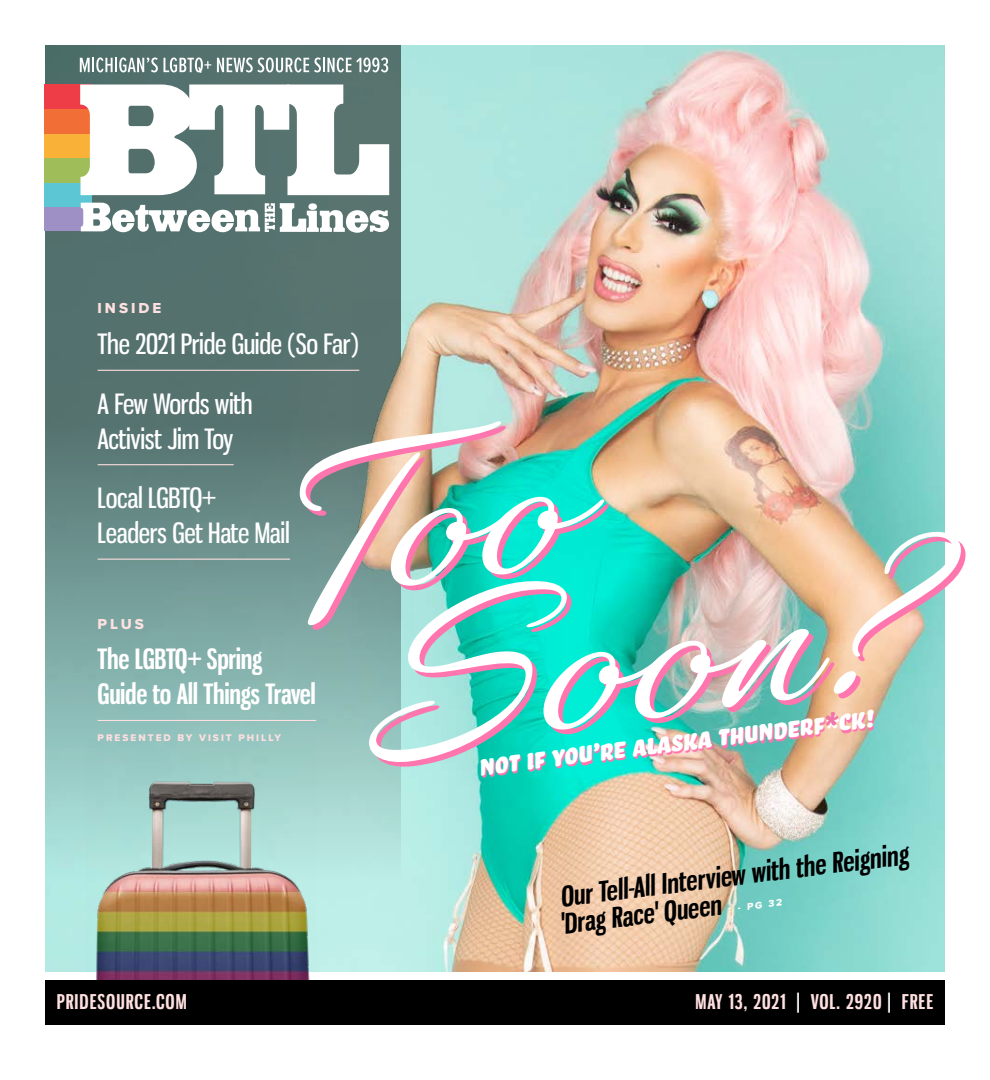
<style>
.page{position:relative;width:990px;height:1080px;background:#fff}
.page>*{position:absolute;margin:0;border:0;box-sizing:border-box;transform-origin:0 0}
.t1{font:700 196.5px/161.4px "Gautreaux";color:#fff}
.t2{font:30px "Bello Caps Pro";color:#fff}
.t3{font:27.5px/59.5px "Gnuolane Rg";letter-spacing:-.01em;color:#fff}
.t4{font:700 27.5px/27.5px "Gnuolane Rg";color:#000}
.t5{font:700 27.5px/35px "Gnuolane Rg";letter-spacing:-.01em;color:#fff}
.t6{font:700 20px "Gnuolane Rg";letter-spacing:.05em;color:#ffe0e0}
.t7{font:15px "Proxima Nova Extrabld";letter-spacing:.2em;color:#ffe0e0}
.t8{font:10px "Proxima Nova Extrabld";letter-spacing:.2em;color:#ffe0e0}
.t9{font:10px "Proxima Nova Extrabld";color:#fff}
.s1{color:#f175a9}
.s2{color:#fff}
</style>
<div class="page">
<img style="left:400px;top:45px;width:545px;height:926px">
<div style="left:45px;top:980px;width:900px;height:45px;background:#000"></div>
<svg style="left:45px;top:45px;width:355px;height:927px;background:#719692"></svg>
<hr style="left:98px;top:370px;width:261px;height:1px;background:#ffe0e0">
<hr style="left:98px;top:464px;width:136px;height:1px;background:#ffe0e0">
<hr style="left:98px;top:559px;width:192px;height:1px;background:#ffe0e0">
<hr style="left:98px;top:720px;width:218px;height:1px;background:#ffe0e0">
<div style="left:45px;top:207px;width:47px;height:24px;background:#9e90c5"></div>
<div style="left:45px;top:182px;width:47px;height:25px;background:#5dc6d5"></div>
<div style="left:45px;top:158px;width:47px;height:25px;background:#9fbd58"></div>
<div style="left:45px;top:133px;width:47px;height:25px;background:#fab138"></div>
<div style="left:45px;top:109px;width:47px;height:25px;background:#f26e37"></div>
<div style="left:45px;top:85px;width:47px;height:24px;background:#ee3d47"></div>
<svg style="left:80px;top:85px;width:309px;height:110px"></svg>
<svg style="left:81px;top:203px;width:308px;height:30px"></svg>
<svg style="left:80px;top:57px;width:78px;height:15px"></svg>
<svg style="left:164px;top:58px;width:47px;height:15px"></svg>
<svg style="left:217px;top:57px;width:171px;height:15px"></svg>
<img style="left:87px;top:738px;width:230px;height:242px">
<img style="left:353px;top:302px;width:61px;height:327px">
<p class="t7" style="left:98px;top:297px;width:65px">INSIDE</p>
<p class="t3" style="left:98px;top:314px;width:263px">The 2021 Pride Guide (So Far)<br>A Few Words with</p>
<p class="t3" style="left:98px;top:409px;width:137px">Activist Jim Toy<br>Local LGBTQ+</p>
<p class="t3" style="left:98px;top:503px;width:194px">Leaders Get Hate Mail</p>
<h1 class="t1" style="left:256px;top:451px;width:607px;rotate:-7deg">Too<br>Soon?</h1>
<p class="t7" style="left:98px;top:612px;width:48px">PLUS</p>
<p class="t5" style="left:98px;top:641px;width:220px">The LGBTQ+ Spring<br>Guide to All Things Travel</p>
<p class="t8" style="left:98px;top:730px;width:185px">PRESENTED BY VISIT PHILLY</p>
<p class="t2" style="left:476px;top:749px;width:399px;rotate:-7deg">Not if You’re alaska THUNDERF<span class="s1">*</span>CK!</p>
<p class="t4" style="left:555px;top:883px;width:355px;rotate:-7deg">Our Tell-All Interview with the Reigning 'Drag Race' Queen</p>
<p class="t9" style="left:737px;top:900px;width:46px;rotate:-7deg">- PG 32</p>
<p class="t6" style="left:57px;top:990px;width:131px">PRIDESOURCE.COM</p>
<p class="t6" style="left:695px;top:990px;width:239px">MAY 13, 2021 <span class="s2">|</span> VOL. 2920 <span class="s2">|</span> FREE</p>
</div>
